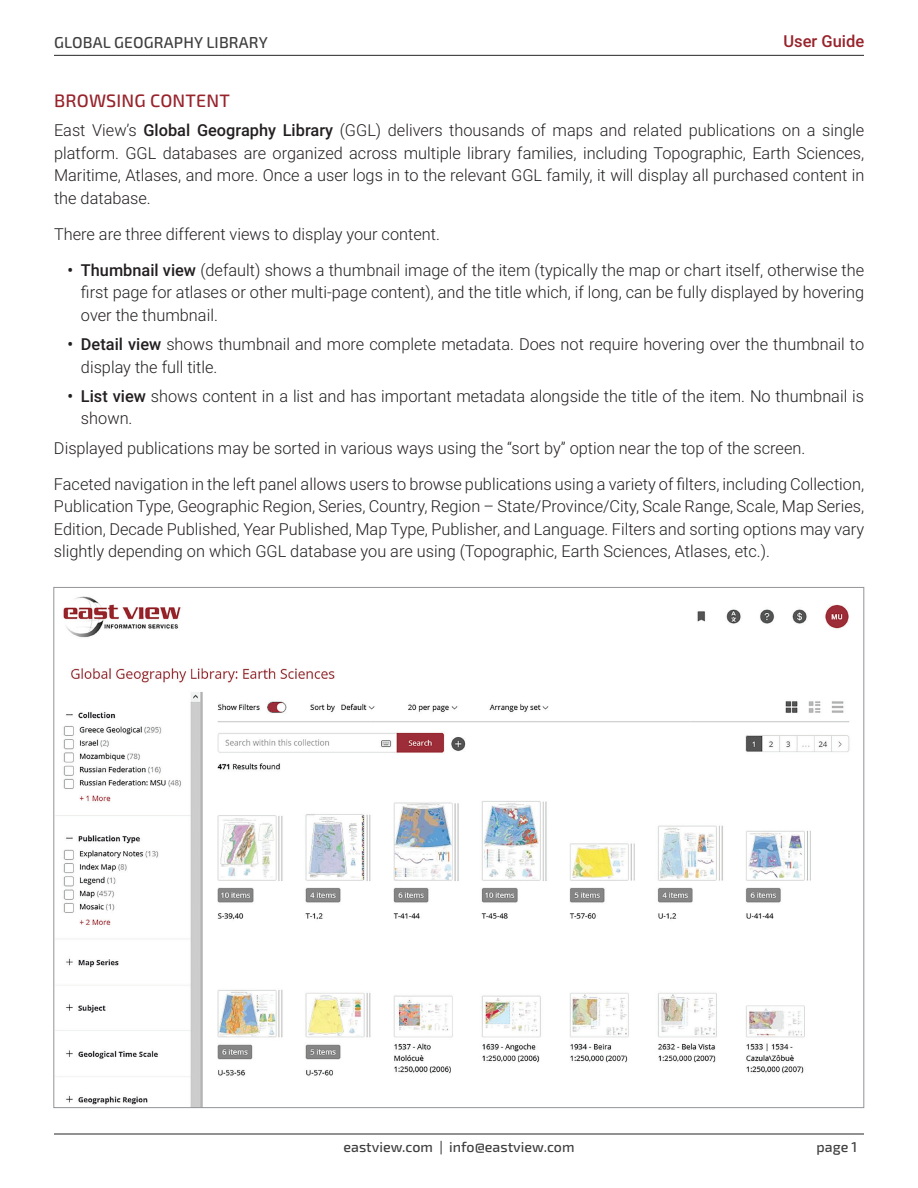
<style>
.page{position:relative;width:918px;height:1188px;background:#fff}
.page>*{position:absolute;margin:0;border:0;box-sizing:border-box;transform-origin:0 0}
.t1{font:500 18px "Exo 2.0";letter-spacing:.01em;color:#98232b}
.t2{font:300 16.5px/22.5px "Roboto";color:#231f20;text-align:justify}
.t3{font:500 16.5px "Roboto";color:#98232b}
.t4{font:500 15.75px "Exo 2.0";letter-spacing:.01em;color:#3e3e3f}
.t5{font:500 14.25px "Exo 2.0";color:#3e3e3f}
.s1{font-weight:500}
</style>
<div class="page">
<hr style="left:54px;top:55px;width:810px;height:1px;background:#3e3e3f">
<hr style="left:54px;top:1133px;width:810px;height:2px;background:#3e3e3f">
<img style="left:56px;top:596px;width:794px;height:510px">
<div style="left:828px;top:1065px;width:32px;height:34px;background:#fff"></div>
<p class="t4" style="left:54px;top:33px;width:215px">GLOBAL GEOGRAPHY LIBRARY</p>
<p class="t3" style="left:784px;top:30px;width:82px">User Guide</p>
<p class="t1" style="left:54px;top:90px;width:177px">BROWSING CONTENT</p>
<p class="t2" style="left:54px;top:119px;width:812px">East View’s <span class="s1">Global Geography Library</span> (GGL) delivers thousands of maps and related publications on a single platform. GGL databases are organized across multiple library families, including Topographic, Earth Sciences, Maritime, Atlases, and more. Once a user logs in to the relevant GGL family, it will display all purchased content in the database.</p>
<p class="t2" style="left:54px;top:222px;width:387px">There are three different views to display your content.</p>
<p class="t2" style="left:81px;top:258px;width:785px;text-indent:-13px"><span class="s1">• Thumbnail view</span> (default) shows a thumbnail image of the item (typically the map or chart itself, otherwise the first page for atlases or other multi-page content), and the title which, if long, can be fully displayed by hovering over the thumbnail.</p>
<p class="t2" style="left:81px;top:332px;width:785px;text-indent:-13px"><span class="s1">• Detail view</span> shows thumbnail and more complete metadata. Does not require hovering over the thumbnail to display the full title.</p>
<p class="t2" style="left:81px;top:384px;width:785px;text-indent:-13px"><span class="s1">• List view</span> shows content in a list and has important metadata alongside the title of the item. No thumbnail is shown.</p>
<p class="t2" style="left:54px;top:429px;width:812px;line-height:36px">Displayed publications may be sorted in various ways using the “sort by” option near the top of the screen.<br>Faceted navigation in the left panel allows users to browse publications using a variety of filters, including Collection,</p>
<p class="t2" style="left:54px;top:494px;width:812px">Publication Type, Geographic Region, Series, Country, Region – State/Province/City, Scale Range, Scale, Map Series, Edition, Decade Published, Year Published, Map Type, Publisher, and Language. Filters and sorting options may vary slightly depending on which GGL database you are using (Topographic, Earth Sciences, Atlases, etc.).</p>
<p class="t5" style="left:344px;top:1139px;width:232px">eastview.com | info@eastview.com</p>
<p class="t5" style="left:817px;top:1139px;width:42px">page 1</p>
</div>
